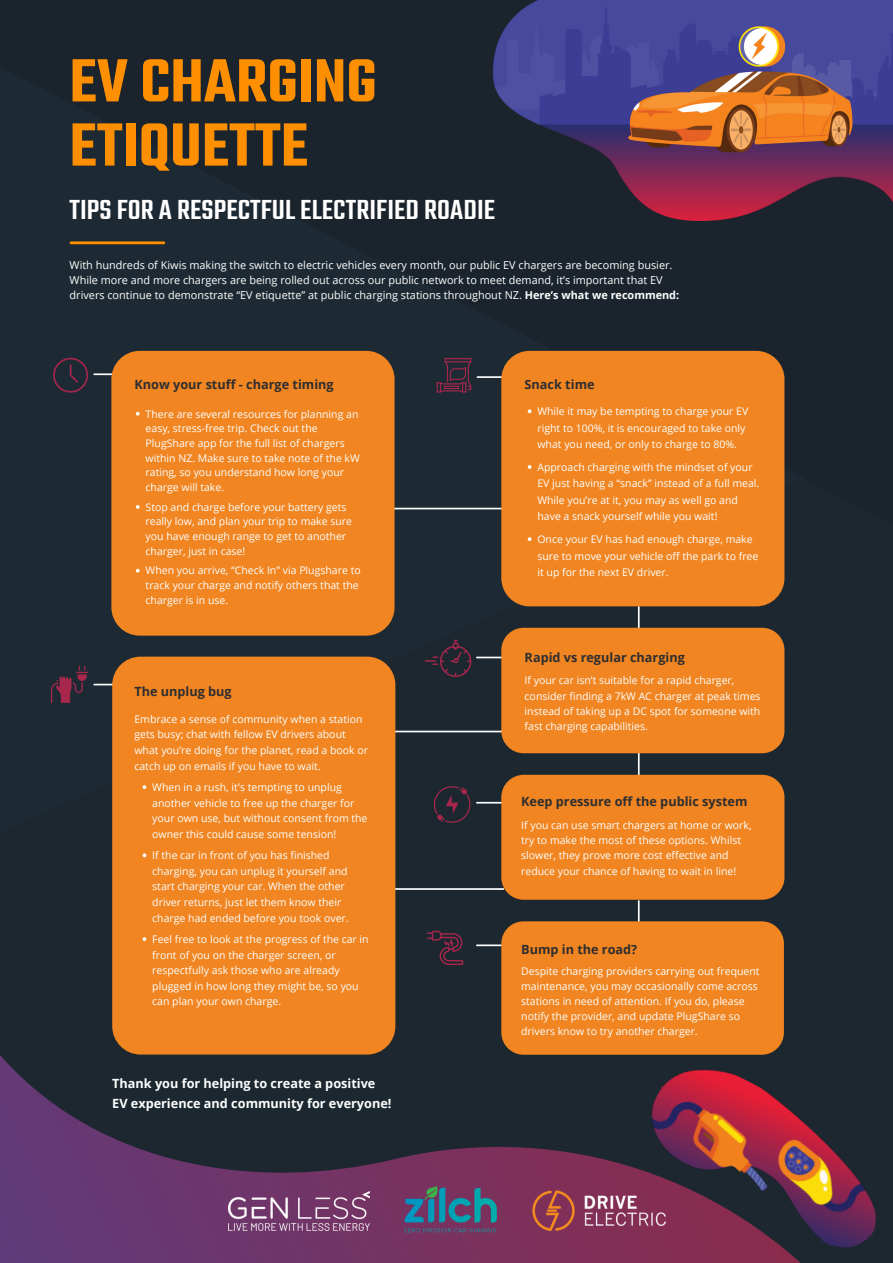
<style>
.page{position:relative;width:893px;height:1263px;background:#fff}
.page>*{position:absolute;margin:0;border:0;box-sizing:border-box;transform-origin:0 0}
.t1{font:600 66.38px/64.1px "Teko";letter-spacing:.005em;color:#fd8f01}
.t2{font:500 30.22px "Teko";letter-spacing:.005em;color:#fff}
.t3{font:700 12.67px "Open Sans";color:#2e2e30}
.t4{font:700 12.67px/20.2px "Open Sans";color:#fcffff}
.t5{font:10.88px/15.2px "Open Sans";color:#fcffff}
.t6{font:10.5px/15.6px "Open Sans";color:#fcffff}
.s1{font-weight:700}
</style>
<div class="page">
<div style="left:0;top:0;width:893px;height:936px;background:#1d272f"></div>
<hr style="left:638px;top:901px;width:1px;height:72px;background:#fcffff">
<svg style="left:427px;top:931px;width:36px;height:5px"></svg>
<svg style="left:0;top:936px;width:893px;height:327px;background:#3b2c44"></svg>
<img style="left:532px;top:1190px;width:100px;height:41px">
<img style="left:400px;top:1183px;width:102px;height:54px">
<img style="left:494px;top:0;width:399px;height:221px">
<hr style="left:71px;top:241px;width:93px;height:3px;background:#fd8f01">
<hr style="left:390px;top:508px;width:113px;height:1px;background:#fcffff">
<hr style="left:477px;top:376px;width:114px;height:2px;background:#fcffff">
<hr style="left:638px;top:607px;width:1px;height:176px;background:#fcffff">
<div style="left:501px;top:351px;width:283px;height:255px;background:#f18521;border-radius:28px"></div>
<hr style="left:94px;top:373px;width:114px;height:2px;background:#fcffff">
<div style="left:111px;top:351px;width:283px;height:285px;background:#f18521;border-radius:28px"></div>
<hr style="left:391px;top:731px;width:113px;height:1px;background:#fcffff">
<hr style="left:477px;top:944px;width:113px;height:2px;background:#fcffff">
<div style="left:501px;top:921px;width:283px;height:134px;background:#f18521;border-radius:22px"></div>
<hr style="left:390px;top:888px;width:113px;height:2px;background:#fcffff">
<hr style="left:477px;top:657px;width:113px;height:1px;background:#fcffff">
<svg style="left:425px;top:640px;width:46px;height:37px;background:#312633"></svg>
<div style="left:501px;top:628px;width:283px;height:125px;background:#f18521;border-radius:22px"></div>
<hr style="left:94px;top:684px;width:114px;height:1px;background:#fcffff">
<svg style="left:51px;top:666px;width:37px;height:37px"></svg>
<div style="left:112px;top:657px;width:283px;height:397px;background:#f18521;border-radius:28px"></div>
<img style="left:632px;top:1047px;width:261px;height:213px">
<hr style="left:477px;top:802px;width:113px;height:1px;background:#fcffff">
<svg style="left:434px;top:786px;width:36px;height:37px"></svg>
<div style="left:501px;top:775px;width:283px;height:125px;background:#f18521;border-radius:22px"></div>
<svg style="left:436px;top:358px;width:35px;height:35px"></svg>
<svg style="left:53px;top:358px;width:35px;height:35px"></svg>
<img style="left:228px;top:1191px;width:142px;height:39px">
<svg style="left:528px;top:409px;width:3px;height:4px"></svg>
<svg style="left:528px;top:465px;width:3px;height:4px"></svg>
<svg style="left:528px;top:537px;width:3px;height:4px"></svg>
<svg style="left:136px;top:412px;width:4px;height:4px"></svg>
<svg style="left:136px;top:505px;width:4px;height:4px"></svg>
<svg style="left:136px;top:569px;width:4px;height:4px"></svg>
<svg style="left:143px;top:785px;width:3px;height:4px"></svg>
<svg style="left:143px;top:853px;width:3px;height:4px"></svg>
<svg style="left:143px;top:937px;width:3px;height:4px"></svg>
<h1 class="t1" style="left:70px;top:53px;width:308px">EV CHARGING<br>ETIQUETTE</h1>
<h2 class="t2" style="left:70px;top:190px;width:427px">TIPS FOR A RESPECTFUL ELECTRIFIED ROADIE</h2>
<p class="t5" style="left:70px;top:257px;width:611px">With hundreds of Kiwis making the switch to electric vehicles every month, our public EV chargers are becoming busier.<br>While more and more chargers are being rolled out across our public network to meet demand, it’s important that EV drivers continue to demonstrate “EV etiquette” at public charging stations throughout NZ. <span class="s1">Here’s what we recommend:</span></p>
<p class="t3" style="left:134px;top:376px;width:201px">Know your stuff - charge timing</p>
<p class="t6" style="left:146px;top:406px;width:216px;line-height:14.7px">There are several resources for planning an easy, stress-free trip. Check out the PlugShare app for the full list of chargers within NZ. Make sure to take note of the kW rating, so you understand how long your charge will take.</p>
<p class="t6" style="left:146px;top:499px;width:208px;line-height:14.7px">Stop and charge before your battery gets really low, and plan your trip to make sure you have enough range to get to another charger, just in case!</p>
<p class="t6" style="left:146px;top:563px;width:217px;line-height:14.7px">When you arrive, “Check In” via Plugshare to track your charge and notify others that the charger is in use.</p>
<p class="t3" style="left:134px;top:682px;width:99px">The unplug bug</p>
<p class="t6" style="left:134px;top:711px;width:235px">Embrace a sense of community when a station gets busy; chat with fellow EV drivers about what you’re doing for the planet, read a book or catch up on emails if you have to wait.</p>
<p class="t6" style="left:152px;top:779px;width:217px">When in a rush, it's tempting to unplug another vehicle to free up the charger for your own use, but without consent from the owner this could cause some tension!</p>
<p class="t6" style="left:152px;top:847px;width:198px">If the car in front of you has finished charging, you can unplug it yourself and start charging your car. When the other driver returns, just let them know their charge had ended before you took over.</p>
<p class="t6" style="left:152px;top:931px;width:218px">Feel free to look at the progress of the car in front of you on the charger screen, or respectfully ask those who are already plugged in how long they might be, so you can plan your own charge.</p>
<p class="t4" style="left:112px;top:1073px;width:281px">Thank you for helping to create a positive<br>EV experience and community for everyone!</p>
<p class="t3" style="left:524px;top:376px;width:71px">Snack time</p>
<p class="t6" style="left:537px;top:403px;width:212px;line-height:16.6px">While it may be tempting to charge your EV right to 100%, it is encouraged to take only what you need, or only to charge to 80%.</p>
<p class="t6" style="left:537px;top:458px;width:223px;line-height:16.6px">Approach charging with the mindset of your EV just having a “snack” instead of a full meal.<br>While you’re at it, you may as well go and have a snack yourself while you wait!</p>
<p class="t6" style="left:537px;top:530px;width:222px;line-height:16.6px">Once your EV has had enough charge, make sure to move your vehicle off the park to free it up for the next EV driver.</p>
<p class="t3" style="left:524px;top:648px;width:162px">Rapid vs regular charging</p>
<p class="t6" style="left:524px;top:673px;width:237px;line-height:15.2px">If your car isn’t suitable for a rapid charger, consider finding a 7kW AC charger at peak times instead of taking up a DC spot for someone with fast charging capabilities.</p>
<p class="t3" style="left:521px;top:793px;width:228px">Keep pressure off the public system</p>
<p class="t6" style="left:521px;top:817px;width:232px;line-height:15.2px">If you can use smart chargers at home or work, try to make the most of these options. Whilst slower, they prove more cost effective and reduce your chance of having to wait in line!</p>
<p class="t3" style="left:521px;top:941px;width:118px">Bump in the road?</p>
<p class="t6" style="left:521px;top:963px;width:240px;line-height:15.2px">Despite charging providers carrying out frequent maintenance, you may occasionally come across stations in need of attention. If you do, please notify the provider, and update PlugShare so drivers know to try another charger.</p>
</div>
